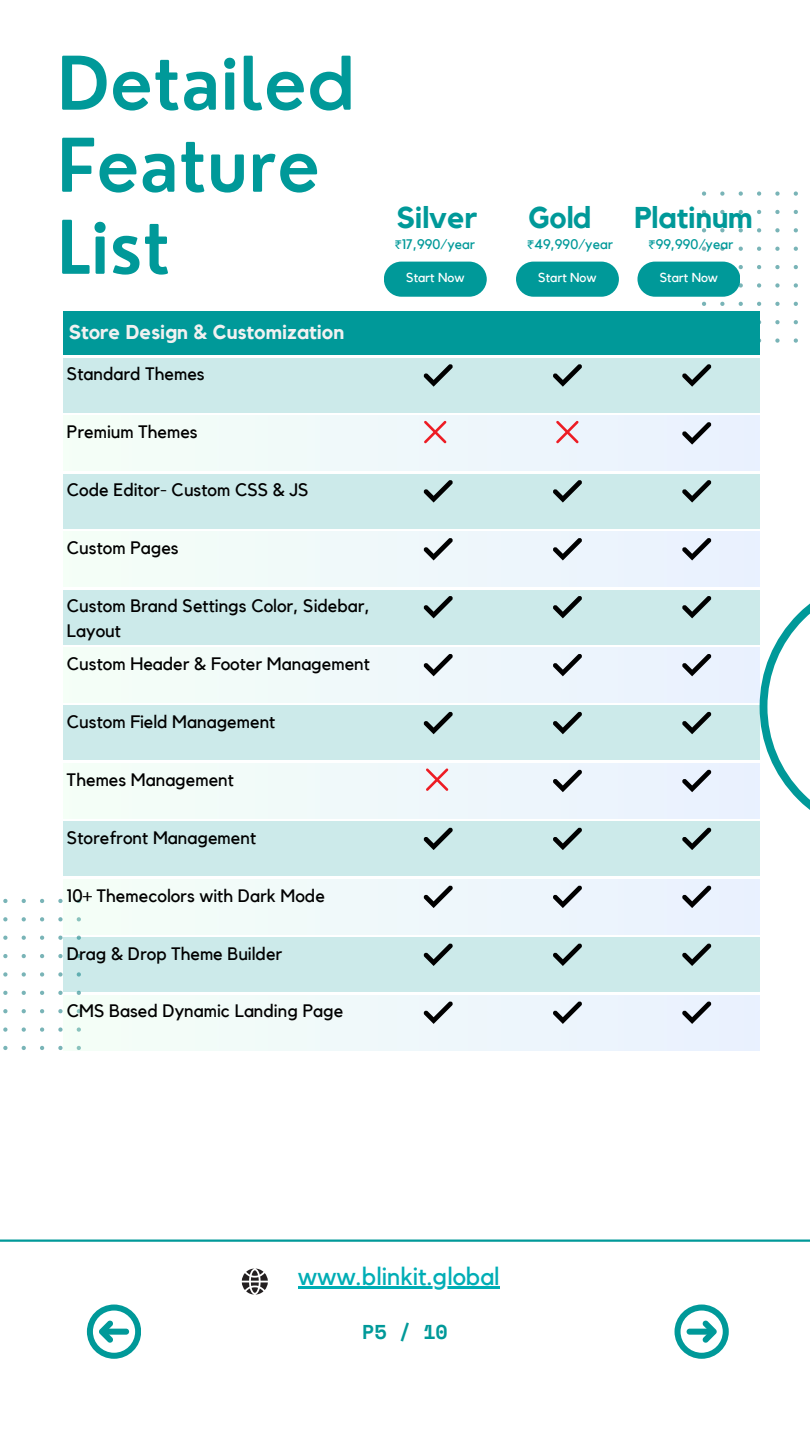
<style>
.page{position:relative;width:810px;height:1440px;background:#fff}
.page>*{position:absolute;margin:0;border:0;box-sizing:border-box;transform-origin:0 0}
.t1{font:600 72.1px/82px "Nourd";color:#099}
.t2{font:700 30px "Kollektif";color:#099}
.t3{font:25px "Kollektif";color:#00adb5}
.t4{font:700 20px "Kollektif";color:#f1f1f1}
.t5{font:700 20px "Space Mono";color:#099}
.t6{font:18px/24.8px "Kollektif";color:#000}
.t7{font:13.9px "Kollektif";color:#099}
.t8{font:13px "Kollektif";color:#fff}
.s1{font-family:"Noto Sans Gurmukhi"}
</style>
<div class="page">
<svg style="left:3px;top:1046px;width:4px;height:4px"></svg>
<svg style="left:3px;top:1027px;width:4px;height:5px"></svg>
<svg style="left:3px;top:1009px;width:4px;height:4px"></svg>
<svg style="left:3px;top:991px;width:4px;height:4px"></svg>
<svg style="left:3px;top:972px;width:4px;height:5px"></svg>
<svg style="left:3px;top:954px;width:4px;height:4px"></svg>
<svg style="left:3px;top:936px;width:4px;height:4px"></svg>
<svg style="left:3px;top:917px;width:4px;height:4px"></svg>
<svg style="left:3px;top:899px;width:4px;height:4px"></svg>
<svg style="left:22px;top:1046px;width:4px;height:4px"></svg>
<svg style="left:22px;top:1027px;width:4px;height:5px"></svg>
<svg style="left:22px;top:1009px;width:4px;height:4px"></svg>
<svg style="left:22px;top:991px;width:4px;height:4px"></svg>
<svg style="left:22px;top:972px;width:4px;height:5px"></svg>
<svg style="left:22px;top:954px;width:4px;height:4px"></svg>
<svg style="left:22px;top:936px;width:4px;height:4px"></svg>
<svg style="left:22px;top:917px;width:4px;height:4px"></svg>
<svg style="left:22px;top:899px;width:4px;height:4px"></svg>
<svg style="left:40px;top:1046px;width:4px;height:4px"></svg>
<svg style="left:40px;top:1027px;width:4px;height:5px"></svg>
<svg style="left:40px;top:1009px;width:4px;height:4px"></svg>
<svg style="left:40px;top:991px;width:4px;height:4px"></svg>
<svg style="left:40px;top:972px;width:4px;height:5px"></svg>
<svg style="left:40px;top:954px;width:4px;height:4px"></svg>
<svg style="left:40px;top:936px;width:4px;height:4px"></svg>
<svg style="left:40px;top:917px;width:4px;height:4px"></svg>
<svg style="left:40px;top:899px;width:4px;height:4px"></svg>
<svg style="left:58px;top:1046px;width:5px;height:4px"></svg>
<svg style="left:58px;top:1027px;width:5px;height:5px"></svg>
<svg style="left:58px;top:1009px;width:5px;height:4px"></svg>
<svg style="left:58px;top:991px;width:5px;height:4px"></svg>
<svg style="left:58px;top:972px;width:5px;height:5px"></svg>
<svg style="left:58px;top:954px;width:5px;height:4px"></svg>
<svg style="left:58px;top:936px;width:5px;height:4px"></svg>
<svg style="left:58px;top:917px;width:5px;height:4px"></svg>
<svg style="left:58px;top:899px;width:5px;height:4px"></svg>
<svg style="left:77px;top:992px;width:4px;height:3px"></svg>
<svg style="left:702px;top:302px;width:4px;height:4px"></svg>
<svg style="left:702px;top:247px;width:4px;height:4px"></svg>
<svg style="left:702px;top:228px;width:4px;height:4px"></svg>
<svg style="left:702px;top:210px;width:4px;height:4px"></svg>
<svg style="left:702px;top:191px;width:4px;height:5px"></svg>
<svg style="left:720px;top:302px;width:5px;height:4px"></svg>
<svg style="left:720px;top:247px;width:5px;height:4px"></svg>
<svg style="left:720px;top:228px;width:5px;height:4px"></svg>
<svg style="left:720px;top:210px;width:5px;height:4px"></svg>
<svg style="left:720px;top:191px;width:5px;height:5px"></svg>
<svg style="left:739px;top:302px;width:4px;height:4px"></svg>
<svg style="left:739px;top:283px;width:4px;height:5px"></svg>
<svg style="left:739px;top:265px;width:4px;height:4px"></svg>
<svg style="left:739px;top:247px;width:4px;height:4px"></svg>
<svg style="left:739px;top:228px;width:4px;height:4px"></svg>
<svg style="left:739px;top:210px;width:4px;height:4px"></svg>
<svg style="left:739px;top:191px;width:4px;height:5px"></svg>
<svg style="left:757px;top:302px;width:4px;height:4px"></svg>
<svg style="left:757px;top:283px;width:4px;height:5px"></svg>
<svg style="left:757px;top:265px;width:4px;height:4px"></svg>
<svg style="left:757px;top:247px;width:4px;height:4px"></svg>
<svg style="left:757px;top:228px;width:4px;height:4px"></svg>
<svg style="left:757px;top:210px;width:4px;height:4px"></svg>
<svg style="left:757px;top:191px;width:4px;height:5px"></svg>
<svg style="left:775px;top:338px;width:5px;height:5px"></svg>
<svg style="left:775px;top:320px;width:5px;height:4px"></svg>
<svg style="left:775px;top:302px;width:5px;height:4px"></svg>
<svg style="left:775px;top:283px;width:5px;height:5px"></svg>
<svg style="left:775px;top:265px;width:5px;height:4px"></svg>
<svg style="left:775px;top:247px;width:5px;height:4px"></svg>
<svg style="left:775px;top:228px;width:5px;height:4px"></svg>
<svg style="left:775px;top:210px;width:5px;height:4px"></svg>
<svg style="left:775px;top:191px;width:5px;height:5px"></svg>
<svg style="left:794px;top:338px;width:4px;height:5px"></svg>
<svg style="left:794px;top:320px;width:4px;height:4px"></svg>
<svg style="left:794px;top:302px;width:4px;height:4px"></svg>
<svg style="left:794px;top:283px;width:4px;height:5px"></svg>
<svg style="left:794px;top:265px;width:4px;height:4px"></svg>
<svg style="left:794px;top:247px;width:4px;height:4px"></svg>
<svg style="left:794px;top:228px;width:4px;height:4px"></svg>
<svg style="left:794px;top:210px;width:4px;height:4px"></svg>
<svg style="left:794px;top:191px;width:4px;height:5px"></svg>
<hr style="left:0;top:1240px;width:810px;height:2px;background:#099">
<svg style="left:675px;top:1305px;width:54px;height:54px"></svg>
<svg style="left:87px;top:1305px;width:54px;height:54px"></svg>
<svg style="left:760px;top:603px;width:50px;height:207px"></svg>
<div style="left:63px;top:311px;width:697px;height:44px;background:#099"></div>
<div style="left:384px;top:262px;width:103px;height:35px;background:#099;border-radius:18px"></div>
<div style="left:63px;top:358px;width:697px;height:55px;background:#cceaea"></div>
<svg style="left:423px;top:364px;width:30px;height:22px"></svg>
<svg style="left:553px;top:364px;width:29px;height:22px"></svg>
<svg style="left:682px;top:364px;width:29px;height:22px"></svg>
<div style="left:516px;top:262px;width:103px;height:35px;background:#099;border-radius:18px"></div>
<div style="left:637px;top:262px;width:103px;height:35px;background:#099;border-radius:18px"></div>
<div style="left:63px;top:416px;width:697px;height:55px;background:#eff8fa"></div>
<svg style="left:682px;top:422px;width:29px;height:22px"></svg>
<div style="left:63px;top:474px;width:697px;height:55px;background:#cceaea"></div>
<svg style="left:423px;top:480px;width:30px;height:22px"></svg>
<svg style="left:553px;top:480px;width:29px;height:22px"></svg>
<svg style="left:682px;top:480px;width:29px;height:22px"></svg>
<div style="left:63px;top:532px;width:697px;height:55px;background:#eff8fa"></div>
<svg style="left:423px;top:538px;width:30px;height:22px"></svg>
<svg style="left:553px;top:538px;width:29px;height:22px"></svg>
<svg style="left:682px;top:538px;width:29px;height:22px"></svg>
<div style="left:63px;top:590px;width:697px;height:55px;background:#cceaea"></div>
<svg style="left:423px;top:596px;width:30px;height:22px"></svg>
<svg style="left:553px;top:596px;width:29px;height:22px"></svg>
<svg style="left:682px;top:596px;width:29px;height:22px"></svg>
<div style="left:63px;top:648px;width:697px;height:54px;background:#eff8fa"></div>
<svg style="left:423px;top:654px;width:30px;height:22px"></svg>
<svg style="left:553px;top:654px;width:29px;height:22px"></svg>
<svg style="left:682px;top:654px;width:29px;height:22px"></svg>
<div style="left:63px;top:705px;width:697px;height:55px;background:#cceaea"></div>
<svg style="left:423px;top:712px;width:30px;height:22px"></svg>
<svg style="left:553px;top:712px;width:29px;height:22px"></svg>
<svg style="left:682px;top:712px;width:29px;height:22px"></svg>
<div style="left:63px;top:763px;width:697px;height:55px;background:#eff8fa"></div>
<svg style="left:553px;top:770px;width:29px;height:22px"></svg>
<svg style="left:682px;top:770px;width:29px;height:22px"></svg>
<div style="left:63px;top:821px;width:697px;height:55px;background:#cceaea"></div>
<svg style="left:423px;top:827px;width:30px;height:23px"></svg>
<svg style="left:553px;top:827px;width:29px;height:23px"></svg>
<svg style="left:682px;top:827px;width:29px;height:23px"></svg>
<div style="left:63px;top:879px;width:697px;height:55px;background:#eff8fa"></div>
<svg style="left:423px;top:885px;width:30px;height:23px"></svg>
<svg style="left:553px;top:885px;width:29px;height:23px"></svg>
<svg style="left:682px;top:885px;width:29px;height:23px"></svg>
<div style="left:63px;top:937px;width:697px;height:55px;background:#cceaea"></div>
<svg style="left:423px;top:943px;width:30px;height:23px"></svg>
<svg style="left:553px;top:943px;width:29px;height:23px"></svg>
<svg style="left:682px;top:943px;width:29px;height:23px"></svg>
<div style="left:63px;top:995px;width:697px;height:55px;background:#eff8fa"></div>
<svg style="left:423px;top:1001px;width:30px;height:23px"></svg>
<svg style="left:553px;top:1001px;width:29px;height:23px"></svg>
<svg style="left:682px;top:1001px;width:29px;height:23px"></svg>
<svg style="left:242px;top:1269px;width:26px;height:26px"></svg>
<hr style="left:298px;top:1287px;width:202px;height:2px;background:#00adb5">
<svg style="left:424px;top:421px;width:22px;height:22px"></svg>
<svg style="left:556px;top:421px;width:23px;height:22px"></svg>
<svg style="left:426px;top:768px;width:22px;height:23px"></svg>
<h6 class="t1" style="left:57px;top:42px;width:300px">Detailed<br>Feature<br>List</h6>
<p class="t4" style="left:69px;top:322px;width:277px">Store Design &amp; Customization</p>
<p class="t6" style="left:67px;top:362px;width:139px">Standard Themes</p>
<h6 class="t6" style="left:67px;top:420px;width:132px">Premium Themes</h6>
<p class="t6" style="left:67px;top:478px;width:243px">Code Editor- Custom CSS &amp; JS</p>
<p class="t6" style="left:67px;top:536px;width:113px">Custom Pages</p>
<p class="t6" style="left:67px;top:594px;width:305px">Custom Brand Settings Color, Sidebar,<br>Layout</p>
<h6 class="t6" style="left:67px;top:652px;width:305px">Custom Header &amp; Footer Management</h6>
<p class="t6" style="left:67px;top:710px;width:210px">Custom Field Management</p>
<p class="t6" style="left:67px;top:768px;width:169px">Themes Management</p>
<p class="t6" style="left:67px;top:826px;width:191px">Storefront Management</p>
<h6 class="t6" style="left:67px;top:884px;width:259px">10+ Themecolors with Dark Mode</h6>
<p class="t6" style="left:67px;top:942px;width:217px">Drag &amp; Drop Theme Builder</p>
<p class="t6" style="left:67px;top:1000px;width:278px">CMS Based Dynamic Landing Page</p>
<h2 class="t2" style="left:396px;top:204px;width:82px">Silver</h2>
<h2 class="t7" style="left:395px;top:238px;width:82px"><span class="s1">₹</span>17,990/year</h2>
<h2 class="t8" style="left:406px;top:271px;width:60px">Start Now</h2>
<p class="t2" style="left:529px;top:204px;width:64px">Gold</p>
<h5 class="t2" style="left:635px;top:204px;width:120px">Platinum</h5>
<p class="t7" style="left:527px;top:238px;width:88px"><span class="s1">₹</span>49,990/year</p>
<p class="t7" style="left:648px;top:238px;width:87px"><span class="s1">₹</span>99,990/year</p>
<p class="t8" style="left:538px;top:271px;width:60px">Start Now</p>
<p class="t8" style="left:660px;top:271px;width:60px">Start Now</p>
<p class="t3" style="left:298px;top:1265px;width:203px">www.blinkit.global</p>
<h1 class="t5" style="left:362px;top:1317px;width:87px">P5 / 10</h1>
</div>
